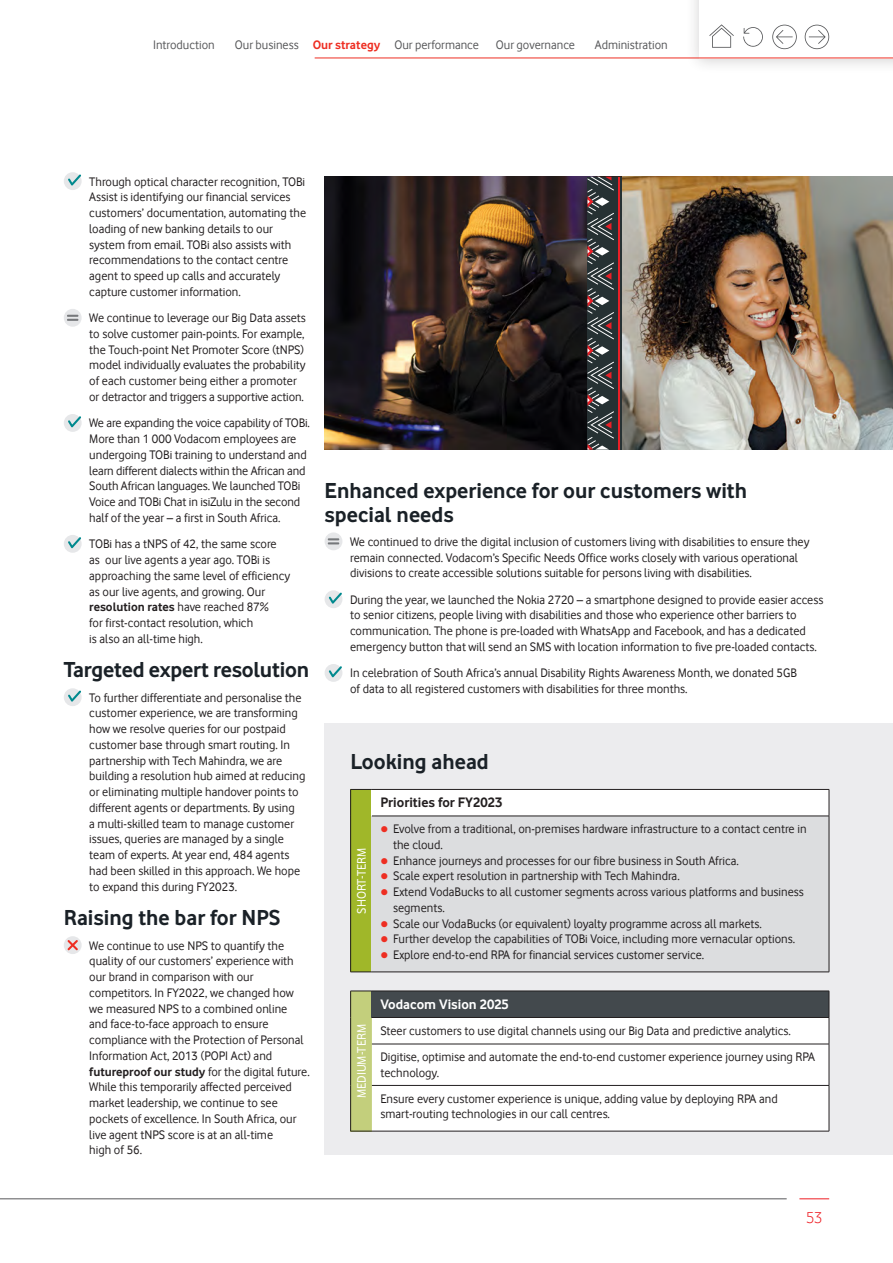
<style>
.page{position:relative;width:893px;height:1263px;background:#fff}
.page>*{position:absolute;margin:0;border:0;box-sizing:border-box;transform-origin:0 0}
.t1{font:700 22.5px/24px "Vodafone Rg";color:#1a2127}
.t2{font:16.5px "Vodafone Lt";color:#ee1d23}
.t3{font:700 14.25px "Vodafone Rg";color:#231f20}
.t4{font:700 14.25px "Vodafone Rg";color:#fff}
.t5{font:12.75px/15.8px "Vodafone Rg";color:#231f20}
.t6{font:12.75px "Vodafone Rg";color:#57585a}
.t7{font:12.75px "Vodafone Rg";color:#fff}
.s1{font-weight:700;color:#ee2e22}
.s2{font-weight:700}
</style>
<div class="page">
<div style="left:684px;top:0;width:209px;height:74px;background:#231f20;opacity:.2"></div>
<div style="left:699px;top:0;width:194px;height:58px;background:#fff"></div>
<hr style="left:315px;top:58px;width:578px;height:1px;background:#ee2e22">
<hr style="left:799px;top:1198px;width:30px;height:1px;background:#ee1d23">
<hr style="left:0;top:1198px;width:787px;height:1px;background:#57585a">
<svg style="left:772px;top:25px;width:25px;height:24px"></svg>
<svg style="left:805px;top:25px;width:24px;height:24px"></svg>
<svg style="left:743px;top:27px;width:20px;height:20px"></svg>
<svg style="left:709px;top:24px;width:25px;height:24px"></svg>
<div style="left:325px;top:724px;width:568px;height:431px;background:#ececee"></div>
<div style="left:351px;top:789px;width:21px;height:183px;background:#a0b729"></div>
<div style="left:372px;top:789px;width:457px;height:27px;background:#fff"></div>
<div style="left:372px;top:816px;width:457px;height:156px;background:#dcdddf"></div>
<svg style="left:350px;top:789px;width:22px;height:27px"></svg>
<hr style="left:372px;top:789px;width:457px;height:1px;background:#231f20">
<svg style="left:829px;top:790px;width:1px;height:26px"></svg>
<hr style="left:350px;top:816px;width:1px;height:156px;background:#231f20">
<hr style="left:372px;top:816px;width:457px;height:1px;background:#231f20">
<hr style="left:829px;top:816px;width:1px;height:156px;background:#231f20">
<svg style="left:350px;top:972px;width:22px;height:1px"></svg>
<hr style="left:372px;top:972px;width:457px;height:1px;background:#231f20">
<div style="left:351px;top:991px;width:21px;height:140px;background:#c3cf7c"></div>
<div style="left:372px;top:991px;width:457px;height:26px;background:#43494d"></div>
<div style="left:372px;top:1018px;width:457px;height:113px;background:#fff"></div>
<hr style="left:372px;top:991px;width:457px;height:1px;background:#231f20">
<svg style="left:350px;top:991px;width:22px;height:53px"></svg>
<svg style="left:829px;top:991px;width:1px;height:53px"></svg>
<hr style="left:350px;top:1044px;width:1px;height:41px;background:#231f20">
<hr style="left:372px;top:1044px;width:457px;height:1px;background:#231f20">
<hr style="left:829px;top:1044px;width:1px;height:41px;background:#231f20">
<hr style="left:350px;top:1085px;width:1px;height:46px;background:#231f20">
<hr style="left:372px;top:1085px;width:457px;height:1px;background:#231f20">
<hr style="left:829px;top:1085px;width:1px;height:46px;background:#231f20">
<svg style="left:350px;top:1131px;width:22px;height:1px"></svg>
<hr style="left:372px;top:1131px;width:457px;height:1px;background:#231f20">
<hr style="left:372px;top:1017px;width:457px;height:1px;background:#231f20">
<div style="left:64px;top:172px;width:18px;height:18px;background:#e6e7e9;border-radius:50%"></div>
<svg style="left:68px;top:174px;width:13px;height:11px"></svg>
<div style="left:64px;top:309px;width:18px;height:18px;background:#e6e7e9;border-radius:50%"></div>
<svg style="left:67px;top:315px;width:11px;height:6px"></svg>
<div style="left:64px;top:414px;width:18px;height:18px;background:#e6e7e9;border-radius:50%"></div>
<svg style="left:68px;top:416px;width:13px;height:11px"></svg>
<div style="left:64px;top:535px;width:18px;height:18px;background:#e6e7e9;border-radius:50%"></div>
<svg style="left:68px;top:537px;width:13px;height:11px"></svg>
<div style="left:64px;top:688px;width:18px;height:18px;background:#e6e7e9;border-radius:50%"></div>
<svg style="left:68px;top:690px;width:13px;height:12px"></svg>
<div style="left:64px;top:936px;width:18px;height:18px;background:#e6e7e9;border-radius:50%"></div>
<svg style="left:68px;top:940px;width:10px;height:10px"></svg>
<div style="left:325px;top:532px;width:17px;height:18px;background:#e6e7e9;border-radius:50%"></div>
<svg style="left:328px;top:538px;width:11px;height:6px"></svg>
<div style="left:325px;top:590px;width:17px;height:18px;background:#e6e7e9;border-radius:50%"></div>
<svg style="left:329px;top:592px;width:13px;height:12px"></svg>
<div style="left:325px;top:664px;width:17px;height:18px;background:#e6e7e9;border-radius:50%"></div>
<svg style="left:329px;top:666px;width:13px;height:11px"></svg>
<img style="left:325px;top:177px;width:568px;height:273px">
<svg style="left:614px;top:177px;width:8px;height:273px;background:#422e31"></svg>
<svg style="left:588px;top:177px;width:26px;height:273px;background:#505253"></svg>
<hr style="left:619px;top:177px;width:1px;height:273px;background:#ea1f27">
<p class="t6" style="left:153px;top:38px;width:63px">Introduction</p>
<p class="t6" style="left:235px;top:38px;width:246px">Our business <span class="s1">Our strategy</span> Our performance</p>
<p class="t6" style="left:496px;top:38px;width:81px">Our governance</p>
<p class="t6" style="left:595px;top:38px;width:74px">Administration</p>
<p class="t5" style="left:89px;top:173px;width:218px">Through optical character recognition, TOBi Assist is identifying our financial services customers’ documentation, automating the loading of new banking details to our system from email. TOBi also assists with recommendations to the contact centre agent to speed up calls and accurately capture customer information.</p>
<p class="t5" style="left:89px;top:310px;width:218px">We continue to leverage our Big Data assets to solve customer pain-points. For example, the Touch-point Net Promoter Score (tNPS) model individually evaluates the probability of each customer being either a promoter or detractor and triggers a supportive action.</p>
<p class="t5" style="left:89px;top:415px;width:222px">We are expanding the voice capability of TOBi.<br>More than 1 000 Vodacom employees are undergoing TOBi training to understand and learn different dialects within the African and South African languages. We launched TOBi Voice and TOBi Chat in isiZulu in the second half of the year – a first in South Africa.</p>
<p class="t5" style="left:89px;top:536px;width:202px">TOBi has a tNPS of 42, the same score as our live agents a year ago. TOBi is approaching the same level of efficiency as our live agents, and growing. Our <span class="s2">resolution rates</span> have reached 87%<br>for first-contact resolution, which<br>is also an all-time high.</p>
<h1 class="t1" style="left:64px;top:658px;width:247px">Targeted expert resolution</h1>
<p class="t5" style="left:89px;top:689px;width:218px">To further differentiate and personalise the customer experience, we are transforming how we resolve queries for our postpaid customer base through smart routing. In partnership with Tech Mahindra, we are building a resolution hub aimed at reducing or eliminating multiple handover points to different agents or departments. By using<br>a multi-skilled team to manage customer issues, queries are managed by a single team of experts. At year end, 484 agents had been skilled in this approach. We hope to expand this during FY2023.</p>
<h1 class="t1" style="left:64px;top:905px;width:218px">Raising the bar for NPS</h1>
<p class="t5" style="left:89px;top:937px;width:222px">We continue to use NPS to quantify the quality of our customers’ experience with our brand in comparison with our competitors. In FY2022, we changed how we measured NPS to a combined online<br>and face-to-face approach to ensure compliance with the Protection of Personal Information Act, 2013 (POPI Act) and <span class="s2">futureproof our study</span> for the digital future.<br>While this temporarily affected perceived market leadership, we continue to see pockets of excellence. In South Africa, our live agent tNPS score is at an all-time<br>high of 56.</p>
<h1 class="t1" style="left:325px;top:478px;width:424px">Enhanced experience for our customers with special needs</h1>
<p class="t5" style="left:350px;top:534px;width:461px">We continued to drive the digital inclusion of customers living with disabilities to ensure they remain connected. Vodacom’s Specific Needs Office works closely with various operational divisions to create accessible solutions suitable for persons living with disabilities.</p>
<p class="t5" style="left:350px;top:591px;width:475px">During the year, we launched the Nokia 2720 – a smartphone designed to provide easier access to senior citizens, people living with disabilities and those who experience other barriers to communication. The phone is pre-loaded with WhatsApp and Facebook, and has a dedicated emergency button that will send an SMS with location information to five pre-loaded contacts.</p>
<p class="t5" style="left:350px;top:665px;width:448px">In celebration of South Africa’s annual Disability Rights Awareness Month, we donated 5GB of data to all registered customers with disabilities for three months.</p>
<h1 class="t1" style="left:350px;top:749px;width:140px">Looking ahead</h1>
<p class="t7" style="left:354px;top:913px;width:67px;rotate:-90deg">SHORT-TERM</p>
<p class="t3" style="left:380px;top:794px;width:123px">Priorities for FY2023</p>
<p class="t5" style="left:393px;top:821px;width:415px">Evolve from a traditional, on-premises hardware infrastructure to a contact centre in the cloud.<br>Enhance journeys and processes for our fibre business in South Africa.<br>Scale expert resolution in partnership with Tech Mahindra.<br>Extend VodaBucks to all customer segments across various platforms and business segments.<br>Scale our VodaBucks (or equivalent) loyalty programme across all markets.<br>Further develop the capabilities of TOBi Voice, including more vernacular options.<br>Explore end-to-end RPA for financial services customer service.</p>
<p class="t7" style="left:354px;top:1098px;width:75px;rotate:-90deg">MEDIUM-TERM</p>
<p class="t4" style="left:380px;top:996px;width:130px">Vodacom Vision 2025</p>
<p class="t5" style="left:380px;top:1017px;width:436px;line-height:26.5px">Steer customers to use digital channels using our Big Data and predictive analytics.<br>Digitise, optimise and automate the end-to-end customer experience journey using RPA</p>
<p class="t5" style="left:380px;top:1060px;width:399px;line-height:25.7px">technology.<br>Ensure every customer experience is unique, adding value by deploying RPA and</p>
<p class="t5" style="left:380px;top:1106px;width:231px">smart-routing technologies in our call centres.</p>
<p class="t2" style="left:806px;top:1208px;width:18px">53</p>
</div>
